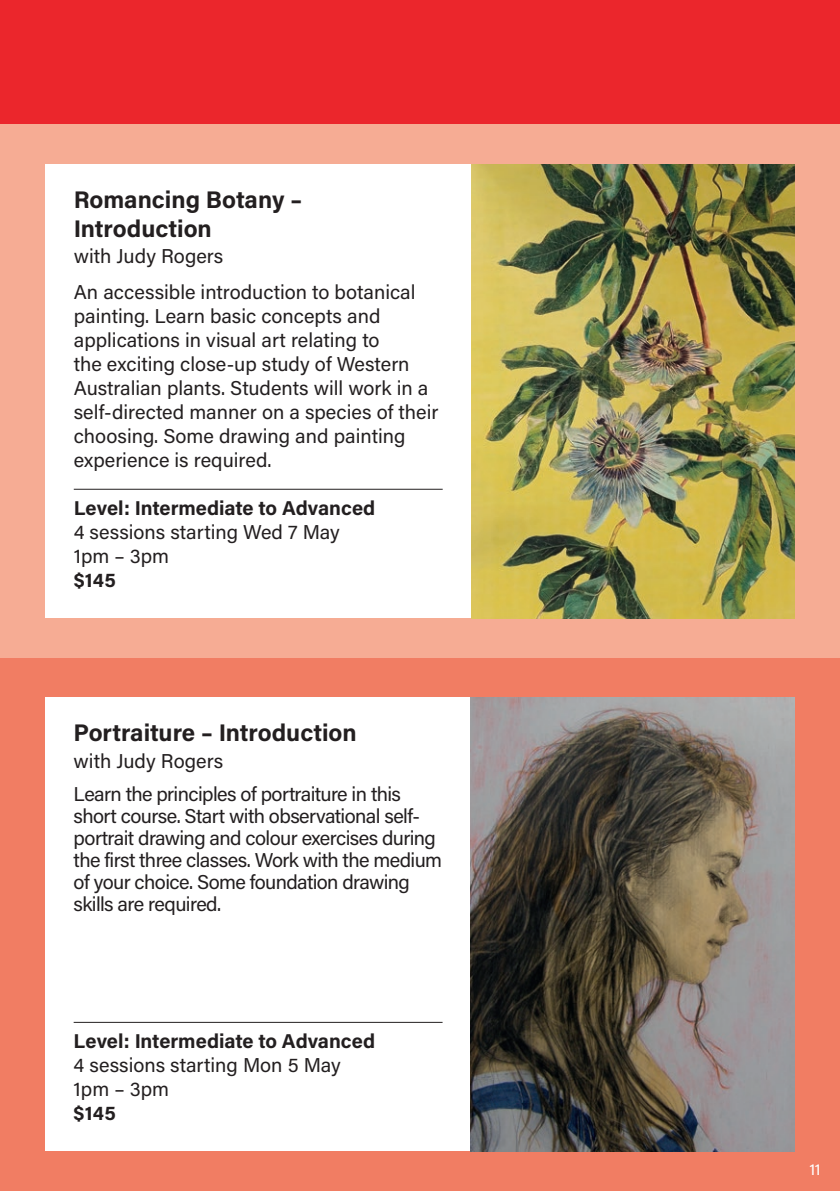
<style>
.page{position:relative;width:840px;height:1191px;background:#fff}
.page>*{position:absolute;margin:0;border:0;box-sizing:border-box;transform-origin:0 0}
.t1{font:700 24px/28.8px "Acumin Pro";color:#231f20}
.t2{font:20px/24px "Acumin Pro";letter-spacing:-.005em;color:#231f20}
.t3{font:20px/22px "Acumin Pro";letter-spacing:-.03em;color:#231f20}
.t4{font:700 20px "Acumin Pro";color:#231f20}
.t5{font:16px "Acumin Pro";color:#fff}
</style>
<div class="page">
<div style="left:0;top:658px;width:839px;height:533px;background:#f17d63"></div>
<div style="left:0;top:0;width:839px;height:125px;background:#eb262c"></div>
<div style="left:0;top:125px;width:839px;height:533px;background:#f6ac94"></div>
<div style="left:45px;top:164px;width:426px;height:454px;background:#fff"></div>
<hr style="left:74px;top:489px;width:368px;height:1px;background:#231f20">
<img style="left:471px;top:164px;width:323px;height:454px">
<div style="left:45px;top:697px;width:425px;height:454px;background:#fff"></div>
<hr style="left:74px;top:1021px;width:368px;height:1px;background:#231f20">
<img style="left:470px;top:697px;width:324px;height:454px">
<p class="t1" style="left:74px;top:184px;width:230px">Romancing Botany –<br>Introduction</p>
<p class="t2" style="left:74px;top:238px;width:343px;line-height:35.4px">with Judy Rogers<br>An accessible introduction to botanical</p>
<p class="t2" style="left:74px;top:303px;width:366px">painting. Learn basic concepts and applications in visual art relating to<br>the exciting close-up study of Western Australian plants. Students will work in a self-directed manner on a species of their choosing. Some drawing and painting experience is required.</p>
<p class="t4" style="left:74px;top:494px;width:303px">Level: Intermediate to Advanced</p>
<p class="t2" style="left:74px;top:519px;width:267px">4 sessions starting Wed 7 May<br>1pm – 3pm</p>
<p class="t4" style="left:74px;top:566px;width:44px">$145</p>
<p class="t1" style="left:74px;top:717px;width:284px">Portraiture – Introduction</p>
<p class="t3" style="left:74px;top:743px;width:328px;line-height:33.4px">with Judy Rogers<br>Learn the principles of portraiture in this</p>
<p class="t3" style="left:74px;top:804px;width:370px">short course. Start with observational self&shy;portrait drawing and colour exercises during the first three classes. Work with the medium of your choice. Some foundation drawing skills are required.</p>
<p class="t4" style="left:74px;top:1027px;width:303px">Level: Intermediate to Advanced</p>
<p class="t2" style="left:74px;top:1052px;width:268px">4 sessions starting Mon 5 May<br>1pm – 3pm</p>
<p class="t4" style="left:74px;top:1099px;width:44px">$145</p>
<p class="t5" style="left:808px;top:1158px;width:13px">11</p>
</div>
